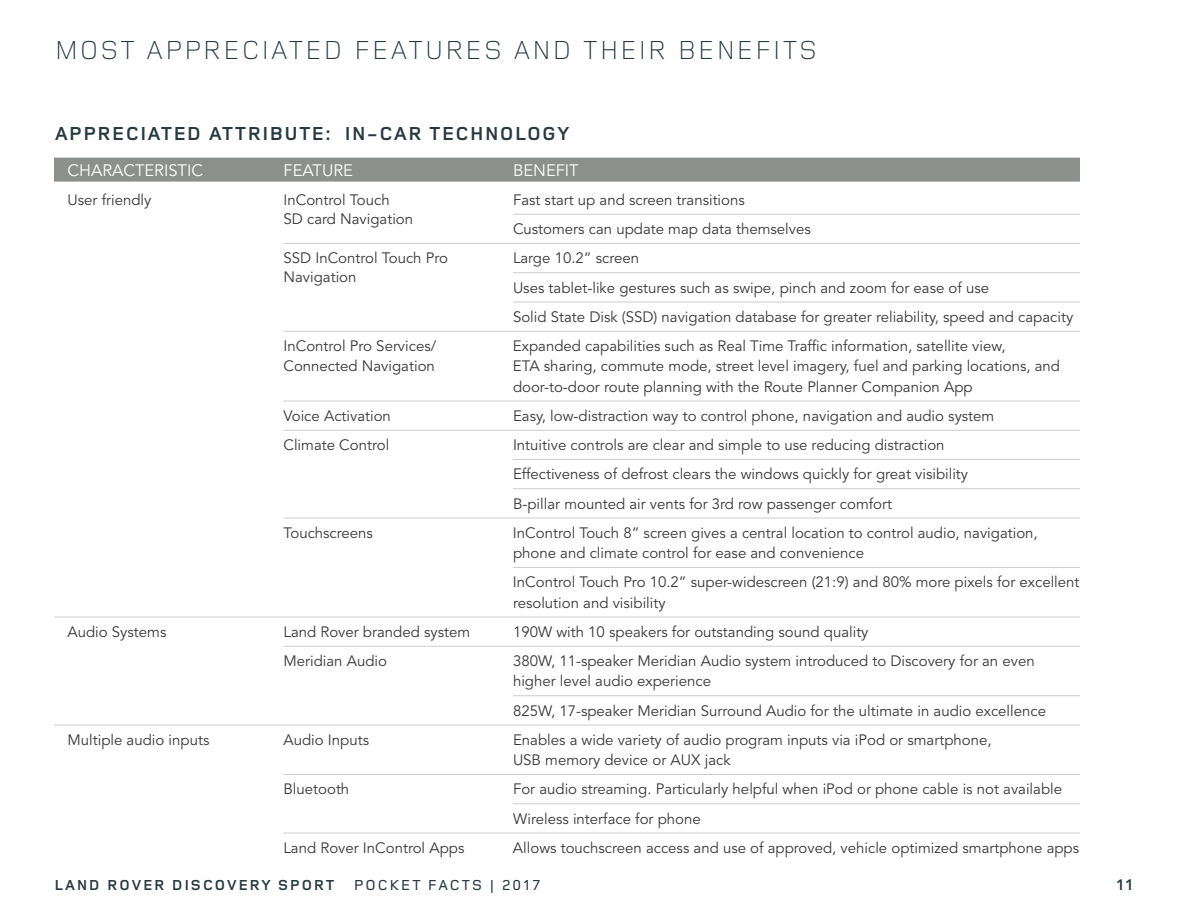
<style>
.page{position:relative;width:1188px;height:918px;background:#fff}
.page>*{position:absolute;margin:0;border:0;box-sizing:border-box;transform-origin:0 0}
.t1{font:300 27px "Land Rover Wide";color:#273941}
.t2{font:700 19.5px "Land Rover Wide";color:#273941}
.t3{font:16.5px "Avenir";color:#fff}
.t4{font:15px/20.2px "Avenir";color:#39383a}
.t5{font:700 15px "Land Rover Wide";letter-spacing:.05em;color:#273941}
.t6{font:800 15px "Avenir";color:#273941}
.s1{font-weight:500}
</style>
<div class="page">
<div style="left:54px;top:158px;width:1026px;height:24px;background:#8c908c"></div>
<hr style="left:513px;top:214px;width:567px;height:1px;background:#cacec8">
<hr style="left:284px;top:243px;width:796px;height:1px;background:#cacec8">
<hr style="left:513px;top:272px;width:567px;height:1px;background:#cacec8">
<hr style="left:513px;top:302px;width:567px;height:1px;background:#cacec8">
<hr style="left:284px;top:331px;width:796px;height:1px;background:#cacec8">
<hr style="left:284px;top:401px;width:796px;height:1px;background:#cacec8">
<hr style="left:284px;top:430px;width:796px;height:1px;background:#cacec8">
<hr style="left:513px;top:459px;width:567px;height:1px;background:#cacec8">
<hr style="left:513px;top:488px;width:567px;height:1px;background:#cacec8">
<hr style="left:284px;top:518px;width:796px;height:1px;background:#cacec8">
<hr style="left:513px;top:567px;width:567px;height:1px;background:#cacec8">
<hr style="left:54px;top:617px;width:1026px;height:1px;background:#cacec8">
<hr style="left:284px;top:646px;width:796px;height:1px;background:#cacec8">
<hr style="left:513px;top:695px;width:567px;height:1px;background:#cacec8">
<hr style="left:54px;top:725px;width:1026px;height:1px;background:#cacec8">
<hr style="left:284px;top:774px;width:796px;height:1px;background:#cacec8">
<hr style="left:513px;top:803px;width:567px;height:1px;background:#cacec8">
<hr style="left:284px;top:833px;width:796px;height:1px;background:#cacec8">
<h1 class="t1" style="left:54px;top:34px;width:766px">MOST APPRECIATED FEATURES AND THEIR BENEFITS</h1>
<h2 class="t2" style="left:54px;top:121px;width:518px">APPRECIATED ATTRIBUTE: IN-CAR TECHNOLOGY</h2>
<p class="t3" style="left:68px;top:160px;width:137px">CHARACTERISTIC</p>
<p class="t3" style="left:284px;top:160px;width:71px">FEATURE</p>
<p class="t3" style="left:513px;top:160px;width:67px">BENEFIT</p>
<p class="t4" style="left:68px;top:190px;width:85px">User friendly</p>
<p class="t4" style="left:284px;top:190px;width:108px">InControl Touch</p>
<p class="t4" style="left:513px;top:190px;width:233px">Fast start up and screen transitions</p>
<p class="t4" style="left:284px;top:209px;width:131px">SD card Navigation</p>
<p class="t4" style="left:513px;top:219px;width:299px">Customers can update map data themselves</p>
<p class="t4" style="left:284px;top:248px;width:166px">SSD InControl Touch Pro</p>
<p class="t4" style="left:513px;top:248px;width:128px">Large 10.2” screen</p>
<p class="t4" style="left:284px;top:267px;width:75px">Navigation</p>
<p class="t4" style="left:513px;top:273px;width:562px;line-height:29.2px">Uses tablet-like gestures such as swipe, pinch and zoom for ease of use<br>Solid State Disk (SSD) navigation database for greater reliability, speed and capacity</p>
<p class="t4" style="left:283px;top:336px;width:154px">InControl Pro Services/</p>
<p class="t4" style="left:513px;top:336px;width:494px">Expanded capabilities such as Real Time Traffic information, satellite view,</p>
<p class="t4" style="left:283px;top:356px;width:153px">Connected Navigation</p>
<p class="t4" style="left:513px;top:356px;width:549px">ETA sharing, commute mode, street level imagery, fuel and parking locations, and door-to-door route planning with the Route Planner Companion App</p>
<p class="t4" style="left:284px;top:406px;width:109px">Voice Activation</p>
<p class="t4" style="left:513px;top:406px;width:483px">Easy, low-distraction way to control phone, navigation and audio system</p>
<p class="t4" style="left:284px;top:435px;width:107px">Climate Control</p>
<p class="t4" style="left:513px;top:431px;width:457px;line-height:29.2px">Intuitive controls are clear and simple to use reducing distraction<br>Effectiveness of defrost clears the windows quickly for great visibility<br>B-pillar mounted air vents for 3rd row passenger comfort</p>
<p class="t4" style="left:283px;top:523px;width:91px">Touchscreens</p>
<p class="t4" style="left:513px;top:523px;width:526px">InControl Touch 8” screen gives a central location to control audio, navigation, phone and climate control for ease and convenience</p>
<p class="t4" style="left:513px;top:572px;width:568px">InControl Touch Pro 10.2” super-widescreen (21:9) and 80% more pixels for excellent resolution and visibility</p>
<p class="t4" style="left:68px;top:622px;width:100px">Audio Systems</p>
<p class="t4" style="left:284px;top:622px;width:188px">Land Rover branded system</p>
<p class="t4" style="left:513px;top:622px;width:357px">190W with 10 speakers for outstanding sound quality</p>
<p class="t4" style="left:284px;top:651px;width:105px">Meridian Audio</p>
<p class="t4" style="left:513px;top:651px;width:523px">380W, 11-speaker Meridian Audio system introduced to Discovery for an even higher level audio experience</p>
<p class="t4" style="left:513px;top:701px;width:535px">825W, 17-speaker Meridian Surround Audio for the ultimate in audio excellence</p>
<p class="t4" style="left:68px;top:730px;width:143px">Multiple audio inputs</p>
<p class="t4" style="left:284px;top:730px;width:87px">Audio Inputs</p>
<p class="t4" style="left:513px;top:730px;width:480px">Enables a wide variety of audio program inputs via iPod or smartphone,<br>USB memory device or AUX jack</p>
<p class="t4" style="left:284px;top:779px;width:67px">Bluetooth</p>
<p class="t4" style="left:513px;top:775px;width:551px;line-height:29.2px">For audio streaming. Particularly helpful when iPod or phone cable is not available<br>Wireless interface for phone</p>
<p class="t4" style="left:283px;top:838px;width:182px">Land Rover InControl Apps</p>
<p class="t4" style="left:513px;top:838px;width:568px">Allows touchscreen access and use of approved, vehicle optimized smartphone apps</p>
<p class="t5" style="left:54px;top:876px;width:488px">LAND ROVER DISCOVERY SPORT <span class="s1">POCKET FACTS | 2017</span></p>
<p class="t6" style="left:1116px;top:873px;width:19px">11</p>
</div>
